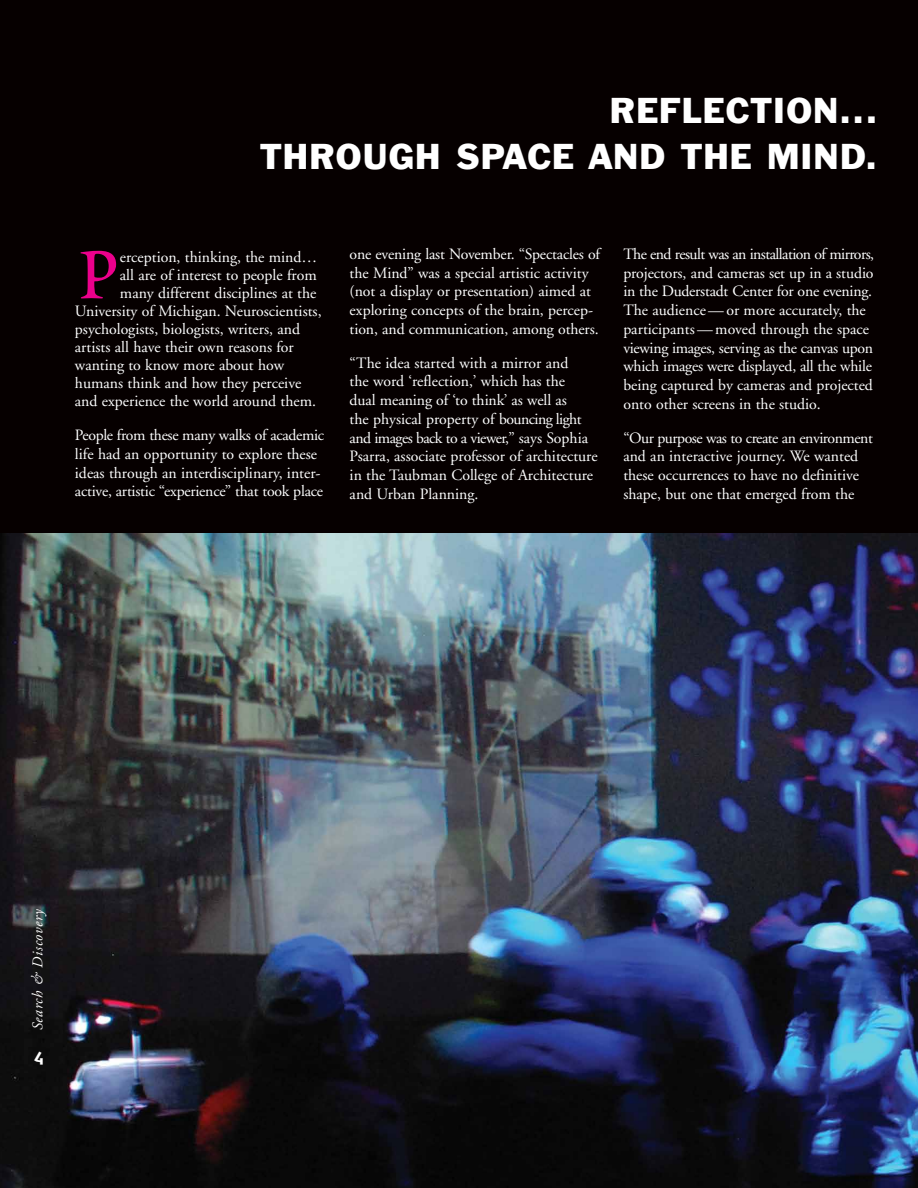
<style>
.page{position:relative;width:918px;height:1188px;background:#060000}
.page>*{position:absolute;margin:0;border:0;box-sizing:border-box;transform-origin:0 0}
.t1{font:110.7px "Poetica Roman Small Caps";color:#ec008c}
.t2{font:33px/46.5px "Franklin Gothic BT";letter-spacing:.035em;color:#fff;text-align:right}
.t3{font:700 21px "Ottomat";color:#fff}
.t4{font:15.75px/18.8px "Adobe Garamond";color:#fff}
.t5{font:italic 15px "Adobe Garamond";color:#fff}
</style>
<div class="page">
<img style="left:0;top:533px;width:918px;height:655px">
<h2 class="t2" style="left:260px;top:88px;width:619px">REFLECTION...<br>THROUGH SPACE AND THE MIND.</h2>
<h1 class="t1" style="left:75px;top:226px;width:47px">p</h1>
<p class="t4" style="left:120px;top:248px;width:199px">erception, thinking, the mind…</p>
<p class="t4" style="left:120px;top:266px;width:198px">all are of interest to people from</p>
<p class="t4" style="left:120px;top:284px;width:198px">many different disciplines at the</p>
<p class="t4" style="left:75px;top:302px;width:248px">University of Michigan. Neuroscientists,</p>
<p class="t4" style="left:75px;top:320px;width:227px">psychologists, biologists, writers, and</p>
<p class="t4" style="left:75px;top:338px;width:220px">artists all have their own reasons for</p>
<p class="t4" style="left:75px;top:356px;width:211px">wanting to know more about how</p>
<p class="t4" style="left:75px;top:374px;width:228px">humans think and how they perceive</p>
<p class="t4" style="left:75px;top:392px;width:243px">and experience the world around them.</p>
<p class="t4" style="left:75px;top:426px;width:251px">People from these many walks of academic life had an opportunity to explore these ideas through an interdisciplinary, inter&shy;active, artistic “experience” that took place</p>
<p class="t4" style="left:350px;top:245px;width:252px">one evening last November. “Spectacles of the Mind” was a special artistic activity (not a display or presentation) aimed at exploring concepts of the brain, percep&shy;tion, and communication, among others.</p>
<p class="t4" style="left:350px;top:354px;width:249px">“The idea started with a mirror and<br>the word ‘reflection,’ which has the<br>dual meaning of ‘to think’ as well as<br>the physical property of bouncing light and images back to a viewer,” says Sophia Psarra, associate professor of architecture in the Taubman College of Architecture and Urban Planning.</p>
<p class="t4" style="left:623px;top:245px;width:252px">The end result was an installation of mirrors, projectors, and cameras set up in a studio in the Duderstadt Center for one evening.<br>The audience—or more accurately, the participants—moved through the space viewing images, serving as the canvas upon which images were displayed, all the while being captured by cameras and projected onto other screens in the studio.</p>
<p class="t4" style="left:623px;top:429px;width:251px">“Our purpose was to create an environment and an interactive journey. We wanted these occurrences to have no definitive shape, but one that emerged from the</p>
<p class="t5" style="left:30px;top:1030px;width:124px;rotate:-90deg">Search &amp; Discovery</p>
<h3 class="t3" style="left:34px;top:1042px;width:12px">4</h3>
</div>
